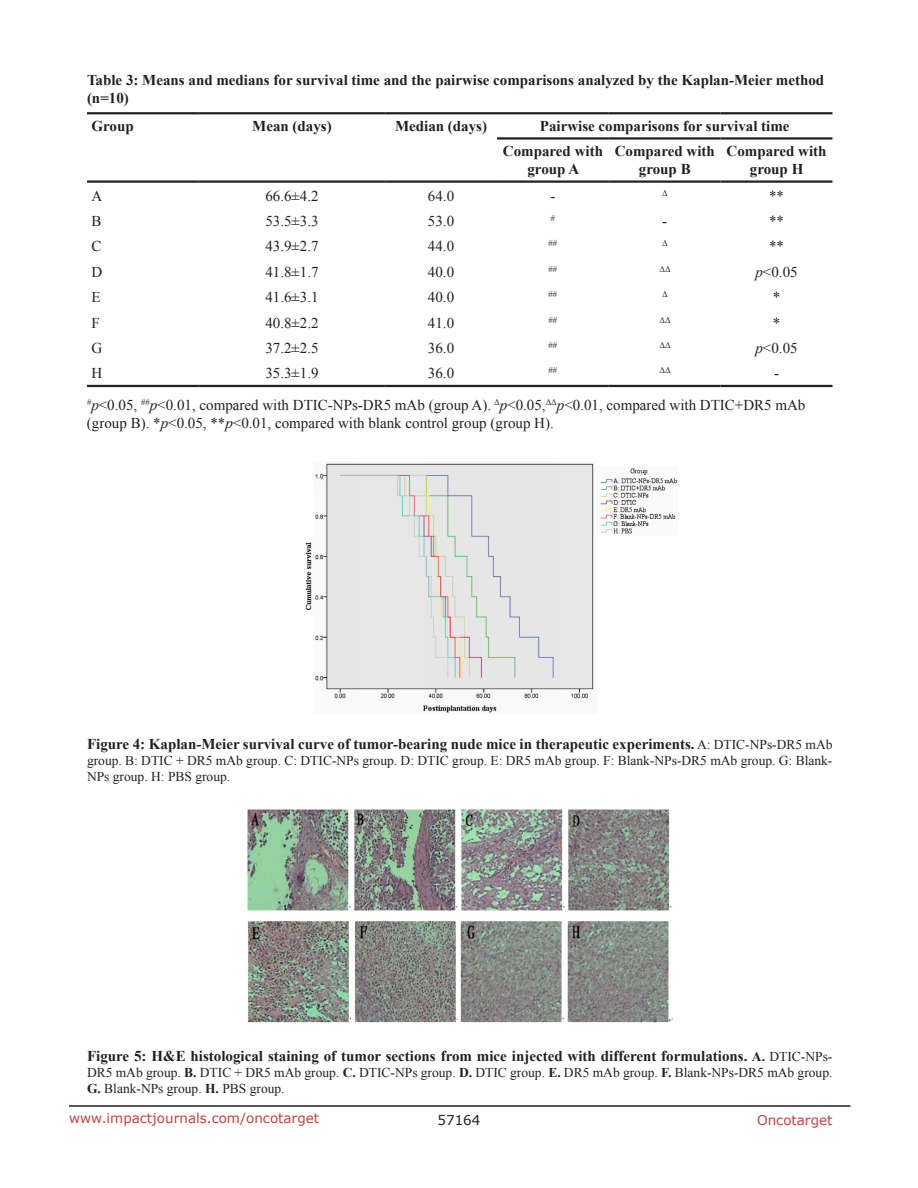
<style>
.page{position:relative;width:918px;height:1188px;background:#fff}
.page>*{position:absolute;margin:0;border:0;box-sizing:border-box;transform-origin:0 0}
.t1{font:700 15px/18px "Times New Roman";color:#231f20}
.t2{font:15px/31.2px "Times New Roman";color:#231f20}
.t3{font:13.5px/16.2px "Times New Roman";color:#231f20}
.t4{font:13.5px "Verdana";color:#c24141}
.t5{font:13.5px "Verdana";color:#231f20}
.t6{font:8.7px "Times New Roman";color:#231f20}
.s1{font-style:italic}
.s2{font-weight:400;font-size:13.5px}
.s3{font-size:13.5px}
.s4{font-weight:700}
</style>
<div class="page">
<hr style="left:69px;top:1105px;width:781px;height:2px;background:#231f20">
<svg style="left:87px;top:114px;width:745px;height:1px"></svg>
<hr style="left:87px;top:112px;width:112px;height:2px;background:#231f20">
<hr style="left:199px;top:112px;width:186px;height:2px;background:#231f20">
<hr style="left:385px;top:112px;width:112px;height:2px;background:#231f20">
<hr style="left:497px;top:112px;width:112px;height:2px;background:#231f20">
<hr style="left:609px;top:112px;width:112px;height:2px;background:#231f20">
<hr style="left:721px;top:112px;width:112px;height:2px;background:#231f20">
<hr style="left:497px;top:137px;width:112px;height:3px;background:#231f20">
<hr style="left:609px;top:137px;width:112px;height:3px;background:#231f20">
<hr style="left:721px;top:137px;width:112px;height:3px;background:#231f20">
<hr style="left:87px;top:180px;width:112px;height:3px;background:#231f20">
<hr style="left:199px;top:180px;width:186px;height:3px;background:#231f20">
<hr style="left:385px;top:180px;width:112px;height:3px;background:#231f20">
<hr style="left:497px;top:180px;width:112px;height:3px;background:#231f20">
<hr style="left:609px;top:180px;width:112px;height:3px;background:#231f20">
<hr style="left:721px;top:180px;width:112px;height:3px;background:#231f20">
<hr style="left:87px;top:385px;width:112px;height:2px;background:#231f20">
<hr style="left:199px;top:385px;width:186px;height:2px;background:#231f20">
<hr style="left:385px;top:385px;width:112px;height:2px;background:#231f20">
<hr style="left:497px;top:385px;width:112px;height:2px;background:#231f20">
<hr style="left:609px;top:385px;width:112px;height:2px;background:#231f20">
<hr style="left:721px;top:385px;width:112px;height:2px;background:#231f20">
<img style="left:247px;top:809px;width:426px;height:214px">
<img style="left:305px;top:463px;width:372px;height:250px">
<p class="t1" style="left:87px;top:71px;width:739px">Table 3: Means and medians for survival time and the pairwise comparisons analyzed by the Kaplan-Meier method (n=10)</p>
<p class="t1" style="left:92px;top:117px;width:44px">Group</p>
<p class="t1" style="left:252px;top:117px;width:81px">Mean (days)</p>
<p class="t1" style="left:395px;top:117px;width:94px">Median (days)</p>
<p class="t1" style="left:503px;top:113px;width:288px;line-height:25.2px;text-indent:37px">Pairwise comparisons for survival time<br>Compared with</p>
<p class="t1" style="left:527px;top:160px;width:53px">group A</p>
<p class="t1" style="left:615px;top:142px;width:102px;text-align:center">Compared with group B</p>
<p class="t1" style="left:727px;top:142px;width:102px;text-align:center">Compared with group H</p>
<p class="t2" style="left:92px;top:180px;width:12px">A</p>
<p class="t2" style="left:265px;top:180px;width:55px">66.6±4.2</p>
<p class="t2" style="left:428px;top:180px;width:28px">64.0</p>
<p class="t2" style="left:550px;top:180px;width:6px">-</p>
<p class="t2" style="left:91px;top:205px;width:12px">B</p>
<p class="t2" style="left:265px;top:205px;width:55px">53.5±3.3</p>
<p class="t2" style="left:428px;top:205px;width:28px">53.0</p>
<p class="t6" style="left:551px;top:212px;width:6px">#</p>
<p class="t6" style="left:662px;top:187px;width:7px">Δ</p>
<p class="t2" style="left:769px;top:180px;width:16px">**</p>
<p class="t2" style="left:662px;top:205px;width:6px">-</p>
<p class="t2" style="left:769px;top:205px;width:16px">**</p>
<p class="t2" style="left:91px;top:231px;width:12px">C</p>
<p class="t2" style="left:265px;top:231px;width:55px">43.9±2.7</p>
<p class="t2" style="left:428px;top:231px;width:28px">44.0</p>
<p class="t6" style="left:549px;top:238px;width:10px">##</p>
<p class="t6" style="left:662px;top:238px;width:7px">Δ</p>
<p class="t2" style="left:769px;top:231px;width:16px">**</p>
<p class="t2" style="left:91px;top:256px;width:12px">D</p>
<p class="t2" style="left:265px;top:256px;width:55px">41.8±1.7</p>
<p class="t2" style="left:428px;top:256px;width:28px">40.0</p>
<p class="t6" style="left:549px;top:263px;width:10px">##</p>
<p class="t6" style="left:659px;top:263px;width:13px">ΔΔ</p>
<p class="t2" style="left:755px;top:256px;width:44px"><span class="s1">p</span>&lt;0.05</p>
<p class="t2" style="left:91px;top:281px;width:11px">E</p>
<p class="t2" style="left:265px;top:281px;width:55px">41.6±3.1</p>
<p class="t2" style="left:428px;top:281px;width:28px">40.0</p>
<p class="t6" style="left:549px;top:288px;width:10px">##</p>
<p class="t6" style="left:662px;top:288px;width:7px">Δ</p>
<p class="t2" style="left:773px;top:281px;width:9px">*</p>
<p class="t2" style="left:91px;top:307px;width:10px">F</p>
<p class="t2" style="left:265px;top:307px;width:55px">40.8±2.2</p>
<p class="t2" style="left:428px;top:307px;width:28px">41.0</p>
<p class="t6" style="left:549px;top:314px;width:10px">##</p>
<p class="t6" style="left:659px;top:314px;width:13px">ΔΔ</p>
<p class="t2" style="left:773px;top:307px;width:9px">*</p>
<p class="t2" style="left:91px;top:332px;width:12px">G</p>
<p class="t2" style="left:265px;top:332px;width:55px">37.2±2.5</p>
<p class="t2" style="left:428px;top:332px;width:28px">36.0</p>
<p class="t6" style="left:549px;top:339px;width:10px">##</p>
<p class="t6" style="left:659px;top:339px;width:13px">ΔΔ</p>
<p class="t2" style="left:755px;top:332px;width:44px"><span class="s1">p</span>&lt;0.05</p>
<p class="t2" style="left:91px;top:358px;width:12px">H</p>
<p class="t2" style="left:265px;top:358px;width:55px">35.3±1.9</p>
<p class="t2" style="left:428px;top:358px;width:28px">36.0</p>
<p class="t6" style="left:549px;top:365px;width:10px">##</p>
<p class="t6" style="left:659px;top:365px;width:13px">ΔΔ</p>
<p class="t2" style="left:87px;top:358px;width:720px;text-indent:687px">- <sup>#</sup><span class="s1">p</span>&lt;0.05, <sup>##</sup><span class="s1">p</span>&lt;0.01, compared with DTIC-NPs-DR5 mAb (group A). <sup>Δ</sup><span class="s1">p</span>&lt;0.05,<sup>ΔΔ</sup><span class="s1">p</span>&lt;0.01, compared with DTIC+DR5 mAb</p>
<p class="t2" style="left:87px;top:407px;width:468px">(group B). *<span class="s1">p</span>&lt;0.05, **<span class="s1">p</span>&lt;0.01, compared with blank control group (group H).</p>
<p class="t1" style="left:87px;top:734px;width:747px">Figure 4: Kaplan-Meier survival curve of tumor-bearing nude mice in therapeutic experiments. <span class="s2">A: DTIC-NPs-DR5 mAb</span></p>
<p class="t3" style="left:87px;top:752px;width:747px">group. B: DTIC + DR5 mAb group. C: DTIC-NPs group. D: DTIC group. E: DR5 mAb group. F: Blank-NPs-DR5 mAb group. G: Blank-<br>NPs group. H: PBS group.</p>
<p class="t1" style="left:87px;top:1046px;width:747px">Figure 5: H&amp;E histological staining of tumor sections from mice injected with different formulations. <span class="s3">A.</span> <span class="s2">DTIC-NPs-</span></p>
<p class="t3" style="left:87px;top:1064px;width:747px">DR5 mAb group. <span class="s4">B.</span> DTIC + DR5 mAb group. <span class="s4">C.</span> DTIC-NPs group. <span class="s4">D.</span> DTIC group. <span class="s4">E.</span> DR5 mAb group. <span class="s4">F.</span> Blank-NPs-DR5 mAb group.<br><span class="s4">G.</span> Blank-NPs group. <span class="s4">H.</span> PBS group.</p>
<p class="t4" style="left:69px;top:1109px;width:252px">www.impactjournals.com/oncotarget</p>
<p class="t5" style="left:438px;top:1111px;width:44px">57164</p>
<p class="t4" style="left:757px;top:1111px;width:77px">Oncotarget</p>
</div>
